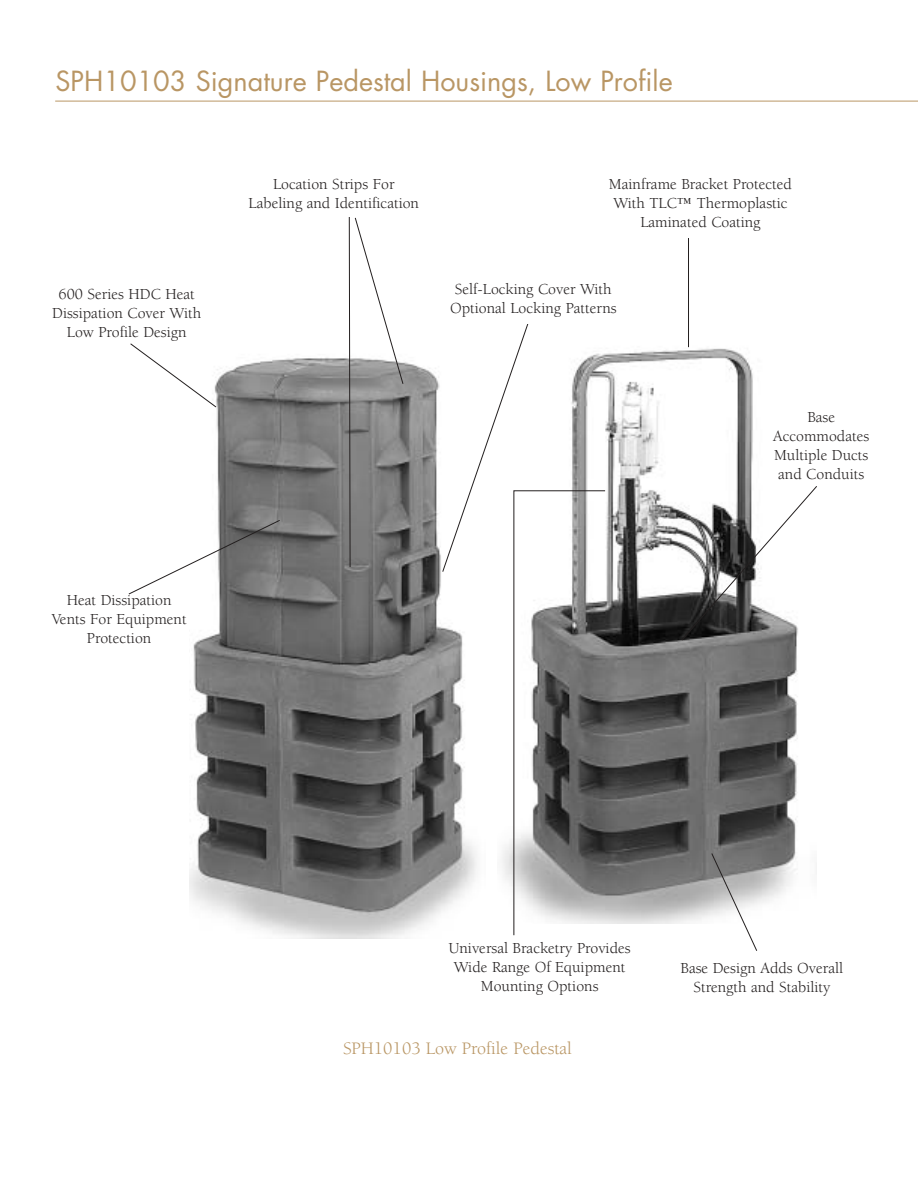
<style>
.page{position:relative;width:918px;height:1188px;background:#fff}
.page>*{position:absolute;margin:0;border:0;box-sizing:border-box;transform-origin:0 0}
.t1{font:27px "Futura";color:#b99664}
.t2{font:18px "Berkeley";color:#b99664}
.t3{font:15.75px/18.9px "Berkeley";color:#231f1f;text-align:center}
</style>
<div class="page">
<img style="left:605px;top:347px;width:212px;height:576px">
<hr style="left:55px;top:101px;width:863px;height:1px;background:#b99664">
<img style="left:189px;top:234px;width:254px;height:704px">
<svg style="left:712px;top:853px;width:45px;height:98px"></svg>
<svg style="left:349px;top:217px;width:54px;height:350px"></svg>
<hr style="left:688px;top:238px;width:1px;height:109px;background:#231f1f">
<div style="left:27px;top:287px;width:199px;height:62px;background:#fff"></div>
<div style="left:434px;top:282px;width:199px;height:42px;background:#fff"></div>
<div style="left:764px;top:409px;width:115px;height:84px;background:#fff"></div>
<svg style="left:682px;top:486px;width:135px;height:154px"></svg>
<svg style="left:130px;top:344px;width:86px;height:63px"></svg>
<svg style="left:129px;top:520px;width:151px;height:74px"></svg>
<svg style="left:443px;top:324px;width:162px;height:611px"></svg>
<h1 class="t1" style="left:56px;top:69px;width:619px">SPH10103 Signature Pedestal Housings, Low Profile</h1>
<p class="t3" style="left:249px;top:176px;width:172px">Location Strips For<br>Labeling and Identification</p>
<p class="t3" style="left:609px;top:176px;width:185px">Mainframe Bracket Protected<br>With TLC™ Thermoplastic<br>Laminated Coating</p>
<p class="t3" style="left:52px;top:286px;width:150px">600 Series HDC Heat<br>Dissipation Cover With<br>Low Profile Design</p>
<p class="t3" style="left:450px;top:281px;width:168px">Self-Locking Cover With<br>Optional Locking Patterns</p>
<p class="t3" style="left:52px;top:592px;width:137px">Heat Dissipation<br>Vents For Equipment<br>Protection</p>
<p class="t3" style="left:773px;top:409px;width:98px">Base<br>Accommodates<br>Multiple Ducts and Conduits</p>
<p class="t3" style="left:449px;top:940px;width:183px">Universal Bracketry Provides<br>Wide Range Of Equipment<br>Mounting Options</p>
<p class="t2" style="left:343px;top:1041px;width:230px">SPH10103 Low Profile Pedestal</p>
<p class="t3" style="left:681px;top:960px;width:164px">Base Design Adds Overall<br>Strength and Stability</p>
</div>
